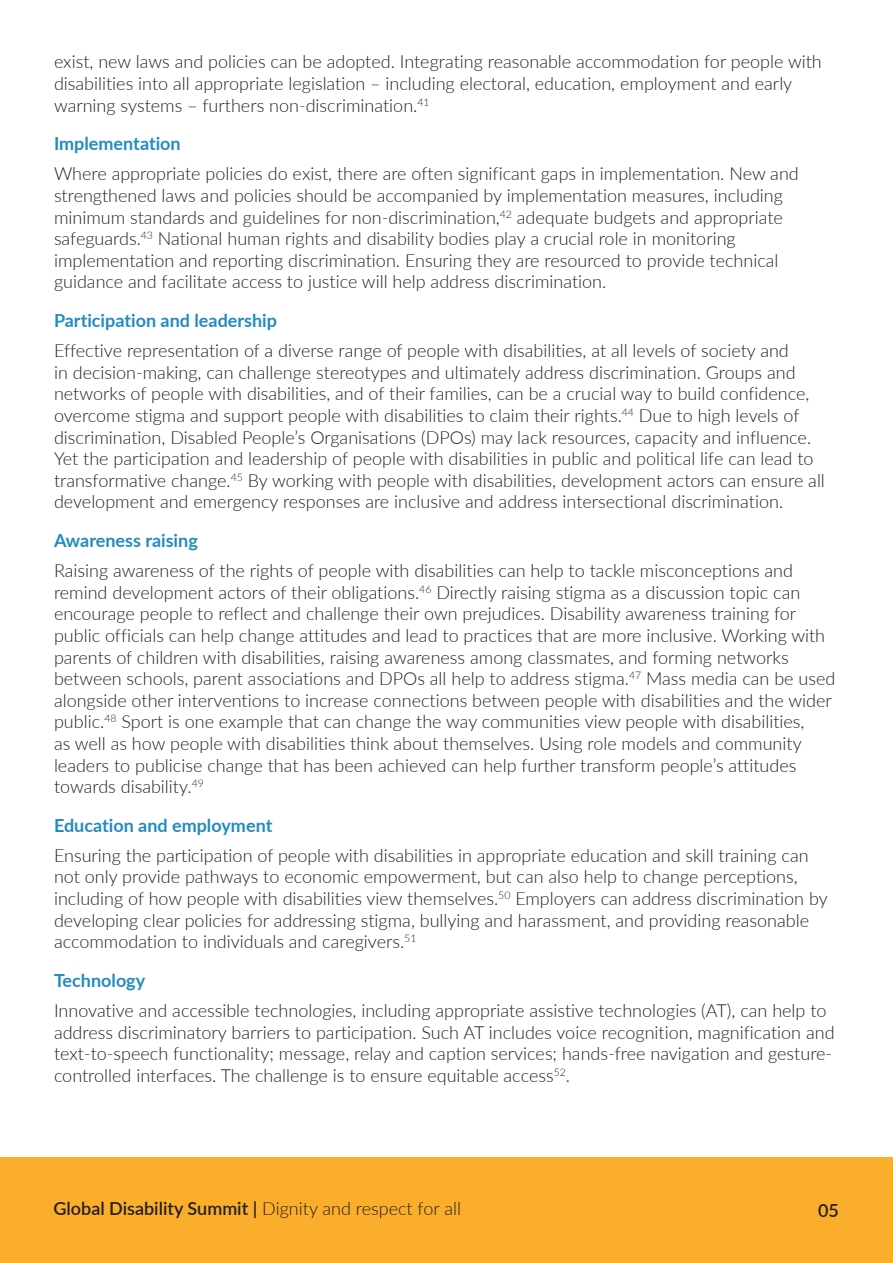
<style>
.page{position:relative;width:893px;height:1263px;background:#fff}
.page>*{position:absolute;margin:0;border:0;box-sizing:border-box;transform-origin:0 0}
.t1{font:300 18px/21.6px "Lato";color:#231f20}
.t2{font:700 18px "Lato";color:#238bc1}
.t3{font:600 18px "Lato";color:#231f20}
.s1{font-weight:300}
</style>
<div class="page">
<div style="left:0;top:1158px;width:893px;height:105px;background:#faae2b"></div>
<p class="t1" style="left:54px;top:51px;width:769px">exist, new laws and policies can be adopted. Integrating reasonable accommodation for people with disabilities into all appropriate legislation – including electoral, education, employment and early warning systems – furthers non-discrimination.<sup>41</sup></p>
<h3 class="t2" style="left:54px;top:130px;width:128px">Implementation</h3>
<p class="t1" style="left:54px;top:162px;width:746px">Where appropriate policies do exist, there are often significant gaps in implementation. New and strengthened laws and policies should be accompanied by implementation measures, including minimum standards and guidelines for non-discrimination,<sup>42</sup> adequate budgets and appropriate safeguards.<sup>43</sup> National human rights and disability bodies play a crucial role in monitoring implementation and reporting discrimination. Ensuring they are resourced to provide technical guidance and facilitate access to justice will help address discrimination.</p>
<h3 class="t2" style="left:54px;top:307px;width:225px">Participation and leadership</h3>
<p class="t1" style="left:54px;top:339px;width:772px">Effective representation of a diverse range of people with disabilities, at all levels of society and<br>in decision-making, can challenge stereotypes and ultimately address discrimination. Groups and networks of people with disabilities, and of their families, can be a crucial way to build confidence, overcome stigma and support people with disabilities to claim their rights.<sup>44</sup> Due to high levels of discrimination, Disabled People’s Organisations (DPOs) may lack resources, capacity and influence.<br>Yet the participation and leadership of people with disabilities in public and political life can lead to transformative change.<sup>45</sup> By working with people with disabilities, development actors can ensure all development and emergency responses are inclusive and address intersectional discrimination.</p>
<h3 class="t2" style="left:54px;top:527px;width:145px">Awareness raising</h3>
<p class="t1" style="left:54px;top:559px;width:783px">Raising awareness of the rights of people with disabilities can help to tackle misconceptions and remind development actors of their obligations.<sup>46</sup> Directly raising stigma as a discussion topic can encourage people to reflect and challenge their own prejudices. Disability awareness training for public officials can help change attitudes and lead to practices that are more inclusive. Working with parents of children with disabilities, raising awareness among classmates, and forming networks between schools, parent associations and DPOs all help to address stigma.<sup>47</sup> Mass media can be used alongside other interventions to increase connections between people with disabilities and the wider public.<sup>48</sup> Sport is one example that can change the way communities view people with disabilities,<br>as well as how people with disabilities think about themselves. Using role models and community leaders to publicise change that has been achieved can help further transform people’s attitudes towards disability.<sup>49</sup></p>
<h3 class="t2" style="left:54px;top:812px;width:220px">Education and employment</h3>
<p class="t1" style="left:54px;top:844px;width:775px">Ensuring the participation of people with disabilities in appropriate education and skill training can not only provide pathways to economic empowerment, but can also help to change perceptions, including of how people with disabilities view themselves.<sup>50</sup> Employers can address discrimination by developing clear policies for addressing stigma, bullying and harassment, and providing reasonable accommodation to individuals and caregivers.<sup>51</sup></p>
<h3 class="t2" style="left:54px;top:967px;width:93px">Technology</h3>
<p class="t1" style="left:54px;top:999px;width:782px">Innovative and accessible technologies, including appropriate assistive technologies (AT), can help to address discriminatory barriers to participation. Such AT includes voice recognition, magnification and text-to-speech functionality; message, relay and caption services; hands-free navigation and gesture&shy;controlled interfaces. The challenge is to ensure equitable access<sup>52</sup>.</p>
<p class="t3" style="left:54px;top:1195px;width:409px">Global Disability Summit | <span class="s1">Dignity and respect for all</span></p>
<p class="t3" style="left:818px;top:1197px;width:22px">05</p>
</div>
